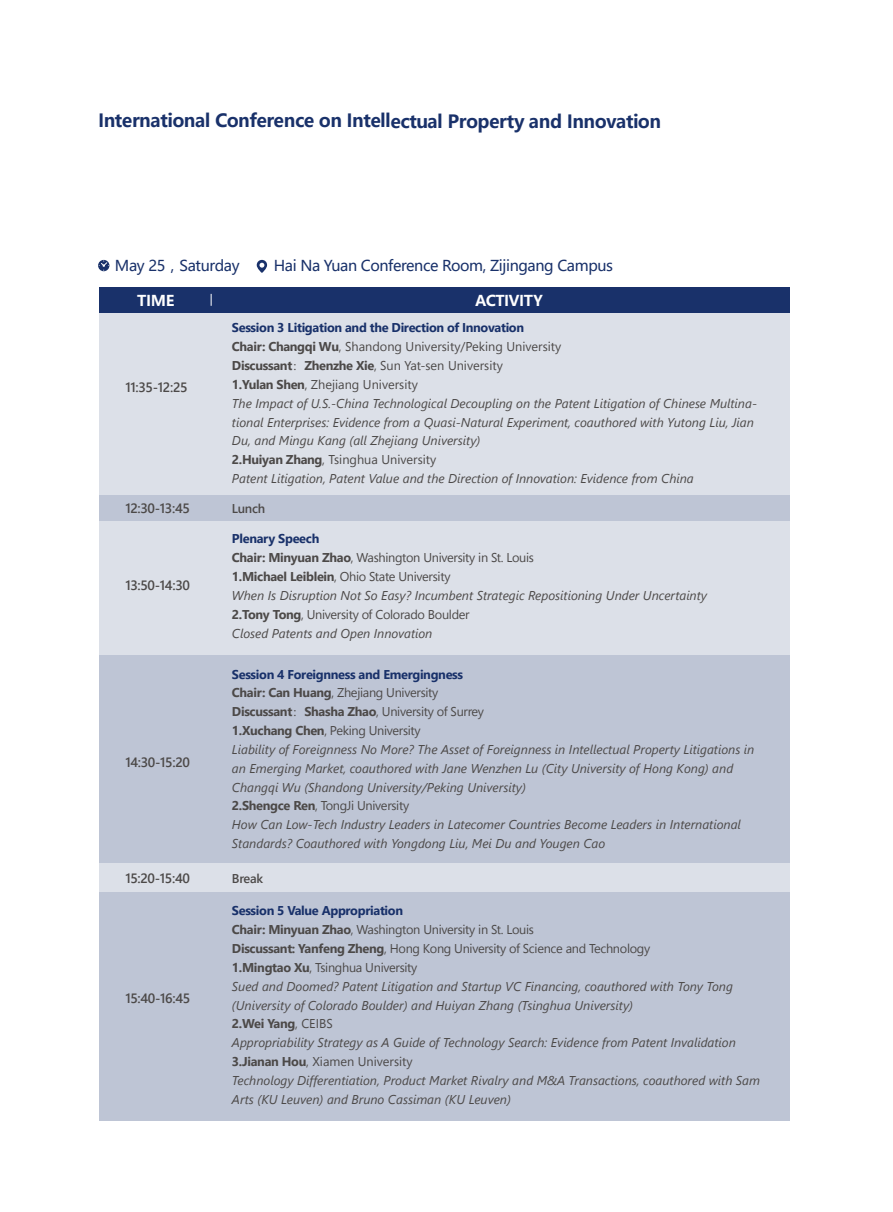
<style>
.page{position:relative;width:893px;height:1212px;background:#fff}
.page>*{position:absolute;margin:0;border:0;box-sizing:border-box;transform-origin:0 0}
.t1{font:700 18.15px "Microsoft Ya Hei";letter-spacing:-.025em;color:#19316a}
.t2{font:14.85px "Microsoft Ya Hei";letter-spacing:-.025em;color:#19316a}
.t3{font:700 14.85px "Microsoft Ya Hei";letter-spacing:-.025em;color:#fff}
.t4{font:600 13.5px "Segoe UI";letter-spacing:-.025em;color:#4c4948}
.t5{font:italic 12.75px/18.9px "Segoe UI";color:#4c4948}
.t6{font:600 12.75px "Segoe UI";letter-spacing:-.025em;color:#4c4948}
.s1{font-weight:700;font-style:normal;color:#19316a}
.s2{font-weight:700;font-style:normal}
.s3{font-style:normal}
.s4{font-family:"Adobe Song Std";font-weight:300;font-style:normal}
</style>
<div class="page">
<div style="left:99px;top:311px;width:690px;height:809px;background:#dce0e8"></div>
<svg style="left:98px;top:260px;width:11px;height:11px"></svg>
<svg style="left:257px;top:260px;width:10px;height:13px"></svg>
<div style="left:99px;top:287px;width:690px;height:25px;background:#19316a"></div>
<div style="left:99px;top:496px;width:690px;height:25px;background:#bec5d5"></div>
<div style="left:99px;top:655px;width:690px;height:208px;background:#bec5d5"></div>
<svg style="left:211px;top:294px;width:1px;height:12px"></svg>
<div style="left:99px;top:892px;width:690px;height:228px;background:#bec5d5"></div>
<h1 class="t1" style="left:98px;top:108px;width:565px">International Conference on Intellectual Property and Innovation</h1>
<p class="t2" style="left:115px;top:256px;width:126px">May 25，Saturday</p>
<p class="t2" style="left:274px;top:256px;width:341px">Hai Na Yuan Conference Room, Zijingang Campus</p>
<p class="t3" style="left:137px;top:290px;width:38px">TIME</p>
<p class="t3" style="left:475px;top:290px;width:69px">ACTIVITY</p>
<p class="t4" style="left:125px;top:376px;width:64px">11:35-12:25</p>
<p class="t5" style="left:232px;top:317px;width:527px"><span class="s1">Session 3 Litigation and the Direction of Innovation<br></span><span class="s2">Chair: Changqi Wu</span><span class="s3">, Shandong University/Peking University<br></span><span class="s2">Discussant</span><span class="s4">：</span><span class="s2">Zhenzhe Xie</span><span class="s3">, Sun Yat-sen University<br></span><span class="s2">1.Yulan Shen</span><span class="s3">, Zhejiang University<br></span>The Impact of U.S.-China Technological Decoupling on the Patent Litigation of Chinese Multina&shy;tional Enterprises: Evidence from a Quasi-Natural Experiment, coauthored with Yutong Liu, Jian Du, and Mingu Kang (all Zhejiang University)<br><span class="s2">2.Huiyan Zhang</span><span class="s3">, Tsinghua University<br></span>Patent Litigation, Patent Value and the Direction of Innovation: Evidence from China</p>
<p class="t4" style="left:125px;top:497px;width:66px">12:30-13:45</p>
<p class="t6" style="left:232px;top:498px;width:35px">Lunch</p>
<p class="t4" style="left:125px;top:574px;width:66px">13:50-14:30</p>
<p class="t4" style="left:125px;top:751px;width:66px">14:30-15:20</p>
<p class="t5" style="left:232px;top:528px;width:477px"><span class="s1">Plenary Speech<br></span><span class="s2">Chair: Minyuan Zhao</span><span class="s3">, Washington University in St. Louis<br></span><span class="s2">1.Michael Leiblein</span><span class="s3">, Ohio State University<br></span>When Is Disruption Not So Easy? Incumbent Strategic Repositioning Under Uncertainty <span class="s2">2.Tony Tong</span><span class="s3">, University of Colorado Boulder<br></span>Closed Patents and Open Innovation</p>
<p class="t5" style="left:232px;top:663px;width:524px"><span class="s1">Session 4 Foreignness and Emergingness<br></span><span class="s2">Chair: Can Huang</span><span class="s3">, Zhejiang University<br></span><span class="s2">Discussant</span><span class="s4">：</span><span class="s2">Shasha Zhao</span><span class="s3">, University of Surrey<br></span><span class="s2">1.Xuchang Chen</span><span class="s3">, Peking University<br></span>Liability of Foreignness No More? The Asset of Foreignness in Intellectual Property Litigations in an Emerging Market, coauthored with Jane Wenzhen Lu (City University of Hong Kong) and Changqi Wu (Shandong University/Peking University)<br><span class="s2">2.Shengce Ren</span><span class="s3">, TongJi University<br></span>How Can Low-Tech Industry Leaders in Latecomer Countries Become Leaders in International Standards? Coauthored with Yongdong Liu, Mei Du and Yougen Cao</p>
<p class="t4" style="left:125px;top:867px;width:66px">15:20-15:40</p>
<p class="t6" style="left:232px;top:868px;width:33px">Break</p>
<p class="t4" style="left:125px;top:988px;width:66px">15:40-16:45</p>
<p class="t5" style="left:232px;top:900px;width:530px"><span class="s1">Session 5 Value Appropriation<br></span><span class="s2">Chair: Minyuan Zhao</span><span class="s3">, Washington University in St. Louis<br></span><span class="s2">Discussant: Yanfeng Zheng</span><span class="s3">, Hong Kong University of Science and Technology<br></span><span class="s2">1.Mingtao Xu</span><span class="s3">, Tsinghua University<br></span>Sued and Doomed? Patent Litigation and Startup VC Financing, coauthored with Tony Tong (University of Colorado Boulder) and Huiyan Zhang (Tsinghua University)<br><span class="s2">2.Wei Yang</span><span class="s3">, CEIBS<br></span>Appropriability Strategy as A Guide of Technology Search: Evidence from Patent Invalidation <span class="s2">3.Jianan Hou</span><span class="s3">, Xiamen University<br></span>Technology Differentiation, Product Market Rivalry and M&amp;A Transactions, coauthored with Sam Arts (KU Leuven) and Bruno Cassiman (KU Leuven)</p>
</div>
